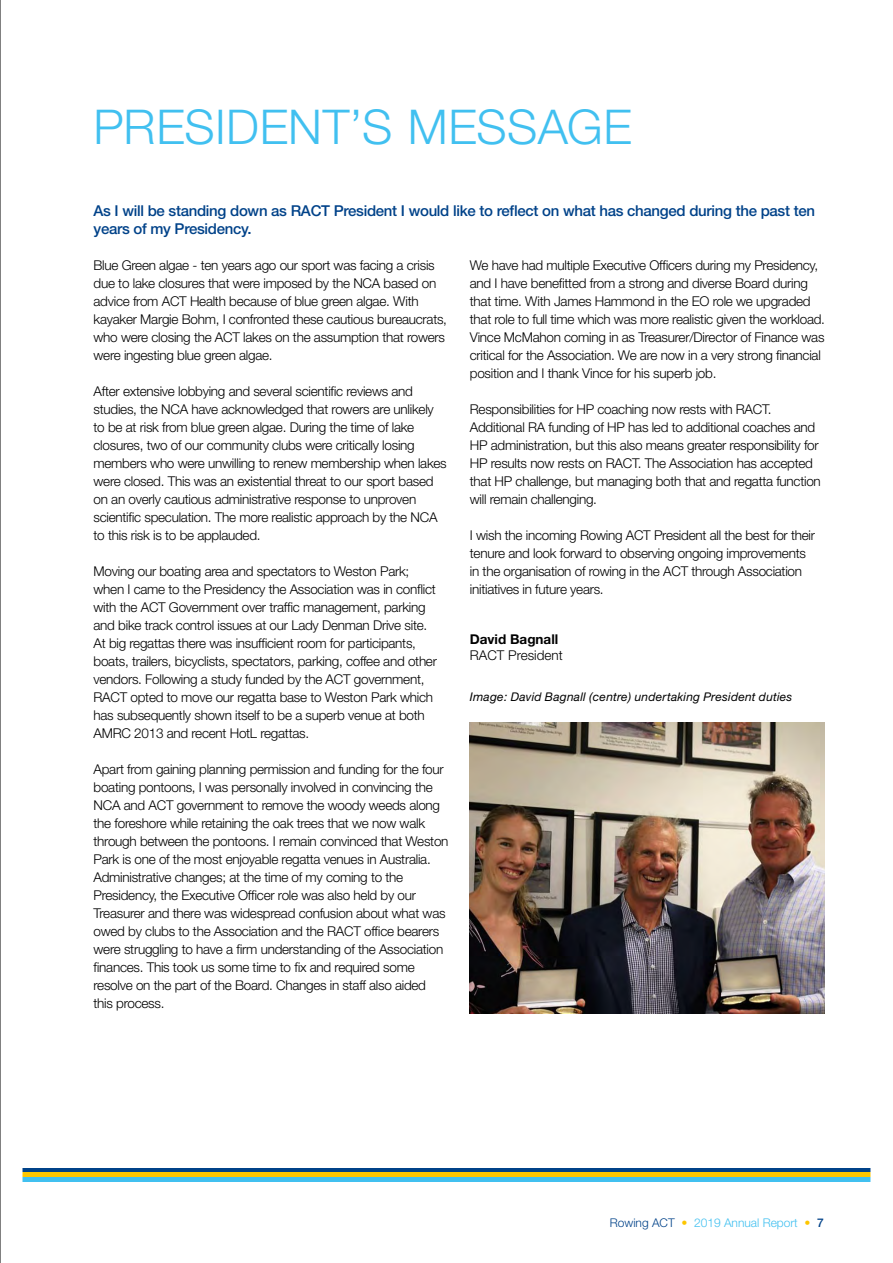
<style>
.page{position:relative;width:893px;height:1263px;background:#fff}
.page>*{position:absolute;margin:0;border:0;box-sizing:border-box;transform-origin:0 0}
.t1{font:300 48px "Helvetica Neue";letter-spacing:.01em;color:#41c0f0}
.t2{font:500 15px/18px "Helvetica Neue";letter-spacing:-.02em;color:#004289}
.t3{font:300 13.5px/18px "Helvetica Neue";letter-spacing:-.02em;color:#000}
.t4{font:300 13.5px "Helvetica Neue";color:#000}
.t5{font:700 13.5px "Helvetica Neue";color:#000}
.t6{font:italic 12px "Helvetica Neue";letter-spacing:.02em;color:#000}
.t7{font:300 12px "Helvetica Neue";color:#41c0f0}
.s1{color:#004289}
.s2{color:#fdc600}
.s3{font-weight:500;color:#004289}
</style>
<div class="page">
<hr style="left:0;top:1168px;width:893px;height:4px;background:#004289">
<div style="left:0;top:1172px;width:893px;height:5px;background:#fdc600"></div>
<hr style="left:0;top:1177px;width:893px;height:4px;background:#41c0f0">
<img style="left:470px;top:723px;width:355px;height:290px">
<hr style="left:0;top:0;width:1px;height:1263px;background:#000">
<h1 class="t1" style="left:94px;top:98px;width:540px">PRESIDENT’S MESSAGE</h1>
<p class="t2" style="left:94px;top:202px;width:723px">As I will be standing down as RACT President I would like to reflect on what has changed during the past ten years of my Presidency.</p>
<p class="t3" style="left:94px;top:256px;width:355px">Blue Green algae - ten years ago our sport was facing a crisis due to lake closures that were imposed by the NCA based on advice from ACT Health because of blue green algae. With kayaker Margie Bohm, I confronted these cautious bureaucrats, who were closing the ACT lakes on the assumption that rowers were ingesting blue green algae.</p>
<p class="t3" style="left:94px;top:382px;width:355px">After extensive lobbying and several scientific reviews and studies, the NCA have acknowledged that rowers are unlikely to be at risk from blue green algae. During the time of lake closures, two of our community clubs were critically losing members who were unwilling to renew membership when lakes were closed. This was an existential threat to our sport based on an overly cautious administrative response to unproven scientific speculation. The more realistic approach by the NCA to this risk is to be applauded.</p>
<p class="t3" style="left:94px;top:562px;width:345px">Moving our boating area and spectators to Weston Park; when I came to the Presidency the Association was in conflict with the ACT Government over traffic management, parking and bike track control issues at our Lady Denman Drive site.<br>At big regattas there was insufficient room for participants, boats, trailers, bicyclists, spectators, parking, coffee and other vendors. Following a study funded by the ACT government, RACT opted to move our regatta base to Weston Park which has subsequently shown itself to be a superb venue at both AMRC 2013 and recent HotL regattas.</p>
<p class="t3" style="left:94px;top:760px;width:356px">Apart from gaining planning permission and funding for the four boating pontoons, I was personally involved in convincing the NCA and ACT government to remove the woody weeds along the foreshore while retaining the oak trees that we now walk through between the pontoons. I remain convinced that Weston Park is one of the most enjoyable regatta venues in Australia.<br>Administrative changes; at the time of my coming to the Presidency, the Executive Officer role was also held by our Treasurer and there was widespread confusion about what was owed by clubs to the Association and the RACT office bearers were struggling to have a firm understanding of the Association finances. This took us some time to fix and required some resolve on the part of the Board. Changes in staff also aided this process.</p>
<p class="t3" style="left:470px;top:256px;width:357px">We have had multiple Executive Officers during my Presidency, and I have benefitted from a strong and diverse Board during that time. With James Hammond in the EO role we upgraded that role to full time which was more realistic given the workload.<br>Vince McMahon coming in as Treasurer/Director of Finance was critical for the Association. We are now in a very strong financial position and I thank Vince for his superb job.</p>
<p class="t3" style="left:470px;top:400px;width:352px">Responsibilities for HP coaching now rests with RACT.<br>Additional RA funding of HP has led to additional coaches and HP administration, but this also means greater responsibility for HP results now rests on RACT. The Association has accepted that HP challenge, but managing both that and regatta function will remain challenging.</p>
<p class="t3" style="left:470px;top:526px;width:347px">I wish the incoming Rowing ACT President all the best for their tenure and look forward to observing ongoing improvements in the organisation of rowing in the ACT through Association initiatives in future years.</p>
<p class="t5" style="left:470px;top:631px;width:90px">David Bagnall</p>
<p class="t4" style="left:470px;top:647px;width:94px">RACT President</p>
<p class="t6" style="left:470px;top:690px;width:324px">Image: David Bagnall (centre) undertaking President duties</p>
<p class="t7" style="left:610px;top:1215px;width:216px"><span class="s1">Rowing ACT</span> <span class="s2">•</span> 2019 Annual Report <span class="s2">•</span> <span class="s3">7</span></p>
</div>
